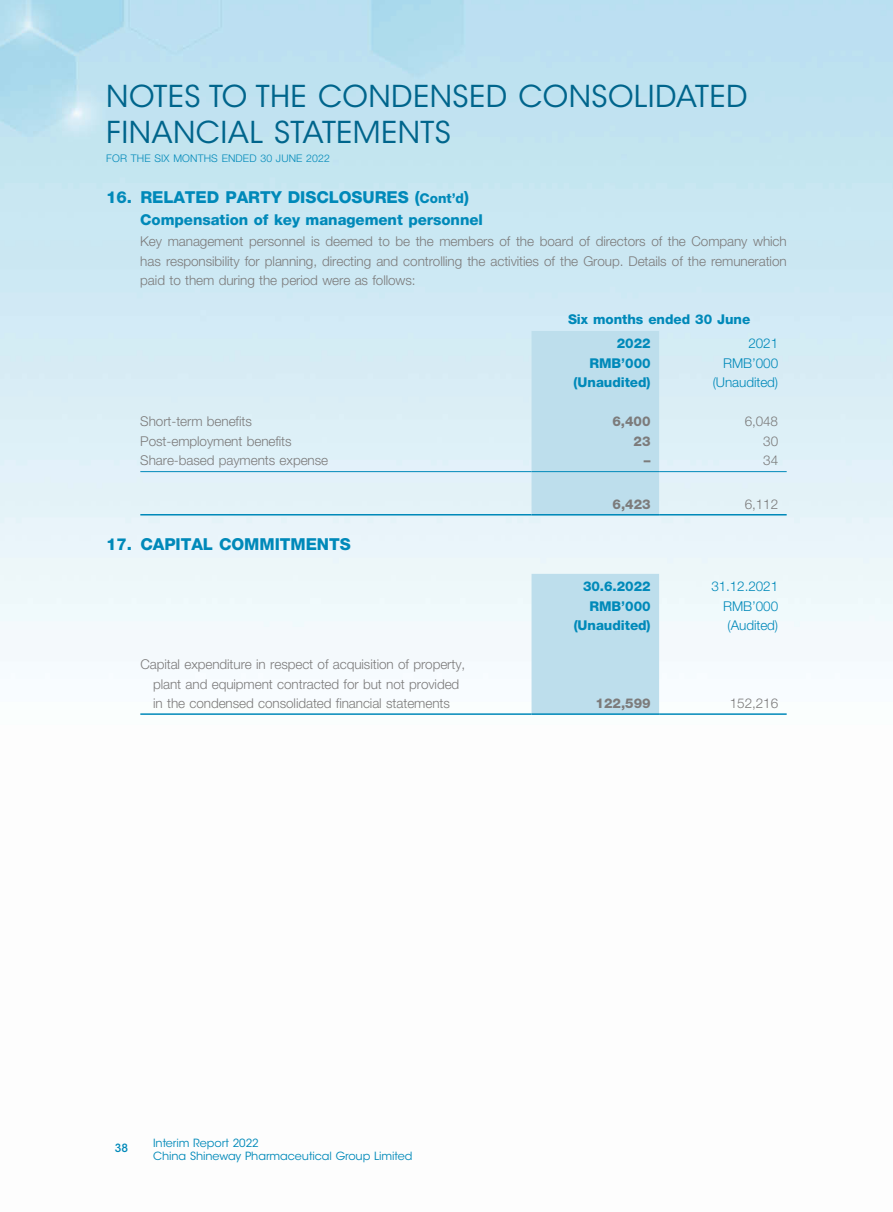
<style>
.page{position:relative;width:893px;height:1212px;background:#fff}
.page>*{position:absolute;margin:0;border:0;box-sizing:border-box;transform-origin:0 0}
.t1{font:30px/36px "ITC Avant Garde Std";letter-spacing:.015em;color:#00658c}
.t2{font:800 16.5px "Helvetica Neue LT Std";letter-spacing:-.005em;color:#0089b9}
.t3{font:800 15px "Helvetica Neue LT Std";letter-spacing:-.005em;color:#0089b9}
.t4{font:300 13.5px/19.5px "Helvetica Neue LT Std";letter-spacing:-.005em;color:#7c7b7b;text-align:justify}
.t5{font:800 13.5px/23.7px "Helvetica Neue LT Std";letter-spacing:-.005em;color:#0089b9}
.t6{font:300 13.5px "Helvetica Neue LT Std";letter-spacing:-.005em;color:#0089b9}
.t7{font:800 13.5px "Helvetica Neue LT Std";letter-spacing:-.005em;color:#7c7b7b}
.t8{font:11.25px/13.4px "ITC Avant Garde Std";letter-spacing:-.005em;color:#0089b9}
.t9{font:500 11.25px "ITC Avant Garde Std";color:#0089b9}
.t10{font:300 10.5px "Helvetica Neue LT Std";letter-spacing:.015em;color:#0089b9}
.s1{font-size:13.5px}
</style>
<div class="page">
<img style="left:0;top:0;width:893px;height:713px">
<div style="left:531px;top:331px;width:128px;height:183px;background:#bddeec"></div>
<hr style="left:140px;top:471px;width:391px;height:1px;background:#0089b9">
<hr style="left:531px;top:471px;width:128px;height:1px;background:#0089b9">
<hr style="left:659px;top:471px;width:128px;height:1px;background:#0089b9">
<hr style="left:140px;top:514px;width:391px;height:1px;background:#0089b9">
<hr style="left:531px;top:514px;width:128px;height:1px;background:#0089b9">
<hr style="left:659px;top:514px;width:128px;height:1px;background:#0089b9">
<div style="left:531px;top:574px;width:128px;height:139px;background:#bddeec"></div>
<hr style="left:140px;top:713px;width:391px;height:2px;background:#0089b9">
<hr style="left:531px;top:713px;width:128px;height:2px;background:#0089b9">
<hr style="left:659px;top:713px;width:128px;height:2px;background:#0089b9">
<h1 class="t1" style="left:106px;top:78px;width:643px">NOTES TO THE CONDENSED CONSOLIDATED<br>FINANCIAL STATEMENTS</h1>
<p class="t10" style="left:106px;top:152px;width:225px">FOR THE SIX MONTHS ENDED 30 JUNE 2022</p>
<p class="t2" style="left:106px;top:187px;width:364px">16. RELATED PARTY DISCLOSURES (<span class="s1">Cont’d</span>)</p>
<p class="t3" style="left:140px;top:210px;width:344px">Compensation of key management personnel</p>
<p class="t4" style="left:140px;top:232px;width:648px">Key management personnel is deemed to be the members of the board of directors of the Company which has responsibility for planning, directing and controlling the activities of the Group. Details of the remuneration paid to them during the period were as follows:</p>
<p class="t5" style="left:617px;top:308px;width:135px;text-indent:-49px">Six months ended 30 June<br>2022</p>
<p class="t6" style="left:748px;top:335px;width:31px">2021</p>
<p class="t5" style="left:589px;top:351px;width:63px">RMB’000</p>
<p class="t6" style="left:723px;top:355px;width:57px">RMB’000</p>
<p class="t5" style="left:574px;top:370px;width:78px">(Unaudited)</p>
<p class="t6" style="left:713px;top:374px;width:67px">(Unaudited)</p>
<p class="t4" style="left:140px;top:411px;width:113px">Short-term benefits</p>
<p class="t7" style="left:612px;top:413px;width:40px">6,400</p>
<p class="t4" style="left:745px;top:411px;width:35px">6,048</p>
<p class="t4" style="left:140px;top:431px;width:153px">Post-employment benefits</p>
<p class="t7" style="left:634px;top:433px;width:18px">23</p>
<p class="t4" style="left:763px;top:431px;width:16px">30</p>
<p class="t4" style="left:140px;top:450px;width:189px">Share-based payments expense</p>
<p class="t7" style="left:644px;top:452px;width:8px">–</p>
<p class="t4" style="left:763px;top:450px;width:16px">34</p>
<p class="t7" style="left:612px;top:496px;width:40px">6,423</p>
<p class="t4" style="left:745px;top:494px;width:35px">6,112</p>
<p class="t2" style="left:106px;top:534px;width:246px">17. CAPITAL COMMITMENTS</p>
<p class="t5" style="left:583px;top:574px;width:69px">30.6.2022</p>
<p class="t6" style="left:711px;top:578px;width:68px">31.12.2021</p>
<p class="t5" style="left:589px;top:594px;width:63px">RMB’000</p>
<p class="t6" style="left:723px;top:597px;width:57px">RMB’000</p>
<p class="t5" style="left:574px;top:613px;width:78px">(Unaudited)</p>
<p class="t6" style="left:728px;top:617px;width:52px">(Audited)</p>
<p class="t4" style="left:140px;top:654px;width:326px;text-align:center">Capital expenditure in respect of acquisition of property, plant and equipment contracted for but not provided<br>in the condensed consolidated financial statements</p>
<p class="t7" style="left:596px;top:695px;width:56px">122,599</p>
<p class="t4" style="left:730px;top:693px;width:50px">152,216</p>
<p class="t9" style="left:115px;top:1141px;width:15px">38</p>
<p class="t8" style="left:153px;top:1136px;width:261px">Interim Report 2022<br>China Shineway Pharmaceutical Group Limited</p>
</div>
